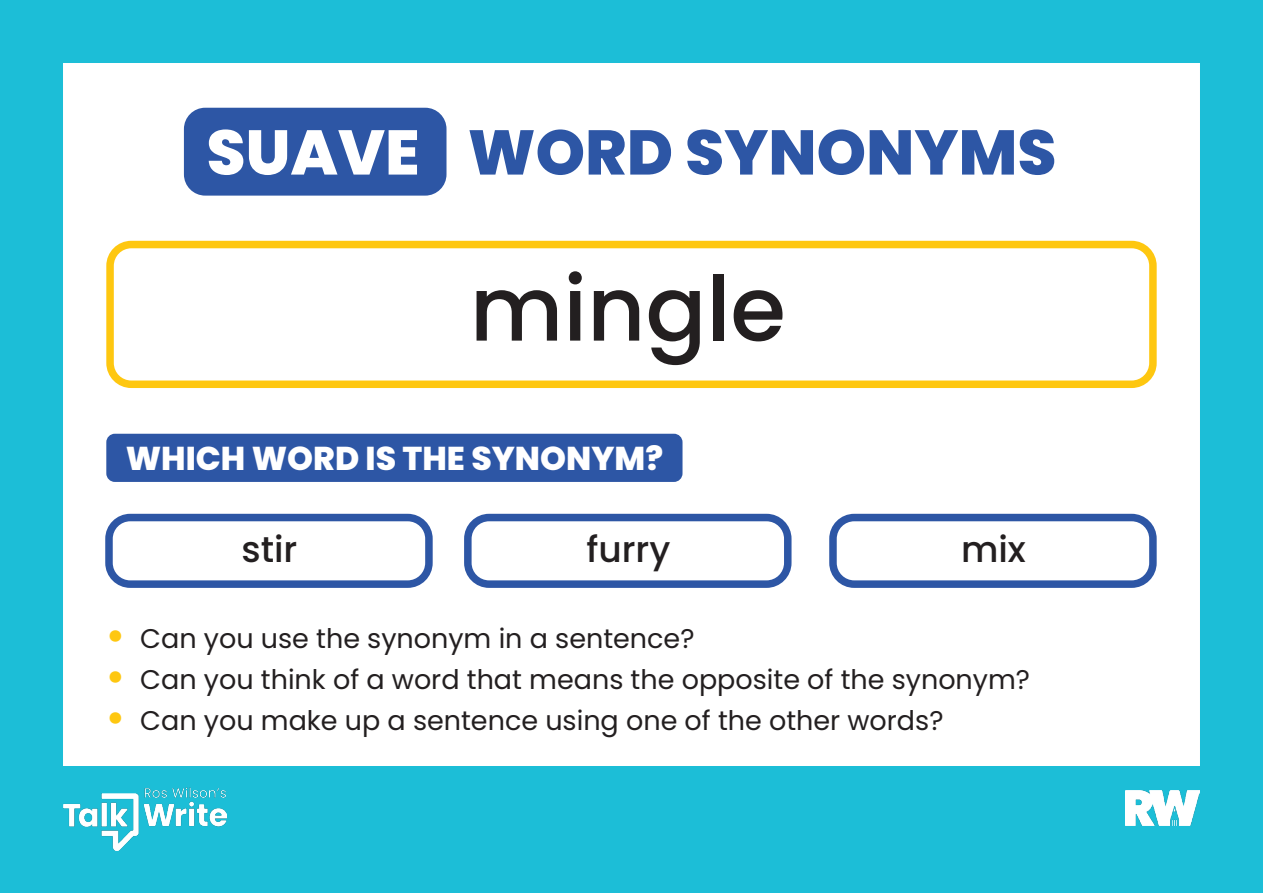
<style>
.page{position:relative;width:1263px;height:893px;background:#fff}
.page>*{position:absolute;margin:0;border:0;box-sizing:border-box;transform-origin:0 0}
.t1{font:500 90px "Poppins";color:#231f20}
.t2{font:800 63px "Poppins";color:#2d56a5}
.t3{font:500 36px "Poppins";color:#231f20}
.t4{font:800 33px "Poppins";color:#fff}
.t5{font:27px "Poppins";color:#231f20}
.s1{color:#fff}
.s2{font-weight:800;font-size:36px;color:#fec710}
</style>
<div class="page">
<div style="left:0;top:0;width:1263px;height:893px;border:63px solid #1cbed7"></div>
<div style="left:184px;top:108px;width:262px;height:88px;background:#2d56a5;border-radius:21px"></div>
<div style="left:0;top:766px;width:1263px;height:127px;background:#1cbed7"></div>
<img style="left:1125px;top:790px;width:74px;height:36px">
<div style="left:106px;top:241px;width:1051px;height:147px;border:8px solid #fec710;border-radius:21px"></div>
<img style="left:64px;top:787px;width:163px;height:64px">
<div style="left:105px;top:514px;width:328px;height:74px;border:8px solid #2d56a5;border-radius:21px"></div>
<div style="left:106px;top:434px;width:576px;height:48px;background:#2d56a5;border-radius:9px"></div>
<div style="left:829px;top:514px;width:328px;height:74px;border:8px solid #2d56a5;border-radius:21px"></div>
<div style="left:464px;top:514px;width:327px;height:74px;border:8px solid #2d56a5;border-radius:21px"></div>
<h2 class="t2" style="left:206px;top:116px;width:851px"><span class="s1">SUAVE</span> WORD SYNONYMS</h2>
<p class="t1" style="left:470px;top:257px;width:317px">mingle</p>
<p class="t4" style="left:126px;top:439px;width:539px">WHICH WORD IS THE SYNONYM?</p>
<p class="t3" style="left:241px;top:529px;width:57px">stir</p>
<p class="t3" style="left:586px;top:529px;width:85px">furry</p>
<p class="t3" style="left:961px;top:529px;width:66px">mix</p>
<p class="t5" style="left:106px;top:623px;width:590px"><span class="s2">•</span> Can you use the synonym in a sentence?</p>
<p class="t5" style="left:106px;top:663px;width:925px"><span class="s2">•</span> Can you think of a word that means the opposite of the synonym?</p>
<p class="t5" style="left:106px;top:704px;width:839px"><span class="s2">•</span> Can you make up a sentence using one of the other words?</p>
</div>
